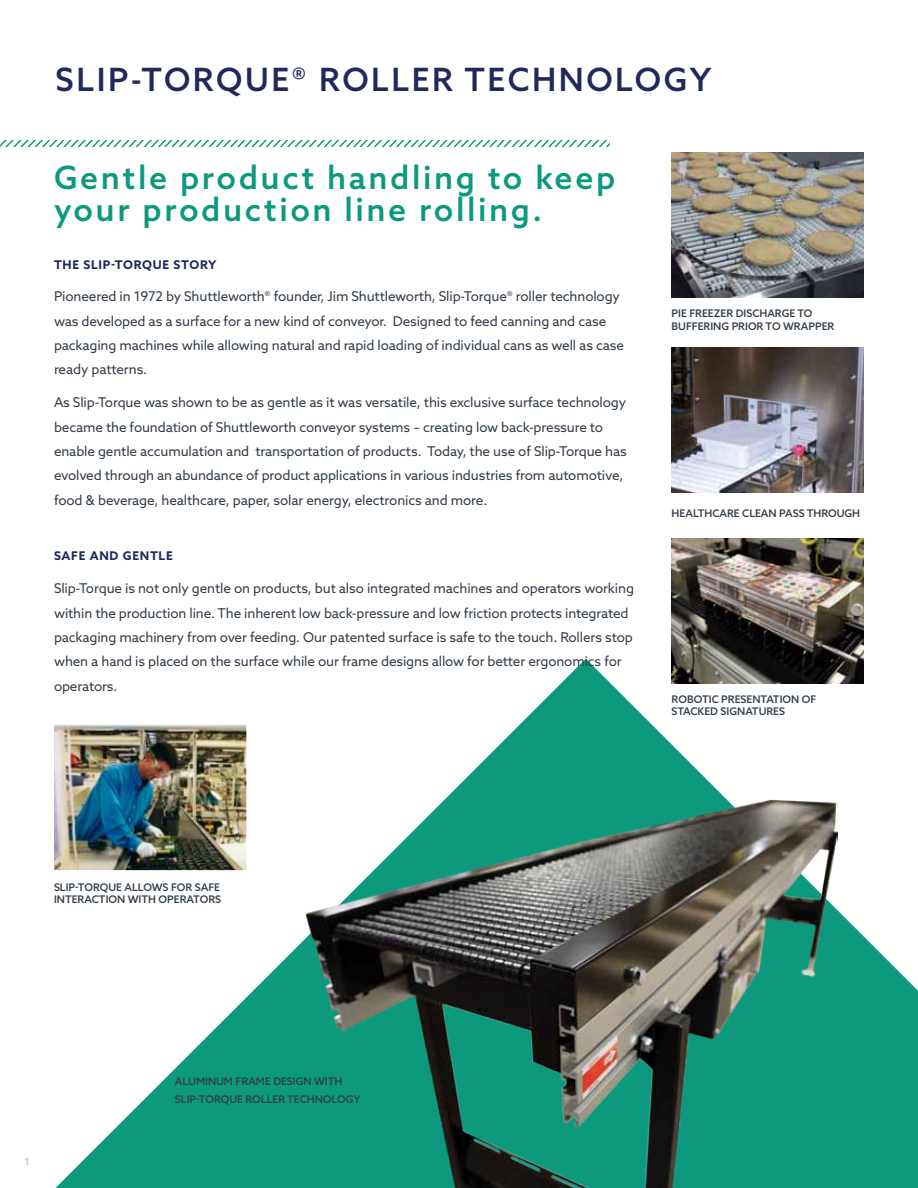
<style>
.page{position:relative;width:918px;height:1188px;background:#fff}
.page>*{position:absolute;margin:0;border:0;box-sizing:border-box;transform-origin:0 0}
.t1{font:500 32.1px/32.1px "Azo Sans";letter-spacing:.08em;color:#0c997e}
.t2{font:500 32.1px "Azo Sans";letter-spacing:.08em;color:#20285c}
.t3{font:13.5px/24.3px "Azo Sans";letter-spacing:-.01em;color:#333e48}
.t4{font:700 12px "Azo Sans";letter-spacing:.06em;color:#20285c}
.t5{font:500 10.5px "Azo Sans";color:#333e48}
.t6{font:700 10.2px "Azo Sans";color:#d2d0cd}
</style>
<div class="page">
<svg style="left:54px;top:659px;width:864px;height:529px"></svg>
<svg style="left:0;top:140px;width:610px;height:7px"></svg>
<img style="left:306px;top:799px;width:531px;height:389px">
<img style="left:672px;top:348px;width:192px;height:144px">
<img style="left:672px;top:153px;width:192px;height:144px">
<img style="left:54px;top:725px;width:192px;height:145px">
<img style="left:672px;top:538px;width:192px;height:145px">
<h1 class="t2" style="left:56px;top:58px;width:657px">SLIP-TORQUE® ROLLER TECHNOLOGY</h1>
<h1 class="t1" style="left:54px;top:161px;width:563px">GENTLE PRODUCT HANDLING TO KEEP<br>YOUR PRODUCTION LINE ROLLING.</h1>
<p class="t4" style="left:54px;top:256px;width:164px">THE SLIP-TORQUE STORY</p>
<p class="t3" style="left:54px;top:284px;width:572px">Pioneered in 1972 by Shuttleworth® founder, Jim Shuttleworth, Slip-Torque® roller technology was developed as a surface for a new kind of conveyor. Designed to feed canning and case packaging machines while allowing natural and rapid loading of individual cans as well as case ready patterns.</p>
<p class="t3" style="left:54px;top:390px;width:574px">As Slip-Torque was shown to be as gentle as it was versatile, this exclusive surface technology became the foundation of Shuttleworth conveyor systems – creating low back-pressure to enable gentle accumulation and transportation of products. Today, the use of Slip-Torque has evolved through an abundance of product applications in various industries from automotive, food &amp; beverage, healthcare, paper, solar energy, electronics and more.</p>
<p class="t4" style="left:54px;top:548px;width:119px">SAFE AND GENTLE</p>
<p class="t3" style="left:54px;top:576px;width:582px">Slip-Torque is not only gentle on products, but also integrated machines and operators working within the production line. The inherent low back-pressure and low friction protects integrated packaging machinery from over feeding. Our patented surface is safe to the touch. Rollers stop when a hand is placed on the surface while our frame designs allow for better ergonomics for operators.</p>
<p class="t5" style="left:672px;top:306px;width:6px">PIE</p>
<p class="t5" style="left:689px;top:306px;width:54px">FREEZER DISCHARGE</p>
<p class="t5" style="left:797px;top:306px;width:9px">TO</p>
<p class="t5" style="left:672px;top:319px;width:34px">BUFFERING</p>
<p class="t5" style="left:732px;top:319px;width:8px">PRIOR</p>
<p class="t5" style="left:766px;top:319px;width:36px">TO WRAPPER</p>
<p class="t5" style="left:672px;top:506px;width:16px">HEALTHCARE</p>
<p class="t5" style="left:742px;top:506px;width:15px">CLEAN</p>
<p class="t5" style="left:779px;top:506px;width:14px">PASS</p>
<p class="t5" style="left:807px;top:506px;width:16px">THROUGH</p>
<p class="t5" style="left:672px;top:692px;width:30px">ROBOTIC</p>
<p class="t5" style="left:721px;top:692px;width:8px">PRESENTATION</p>
<p class="t5" style="left:802px;top:692px;width:16px">OF</p>
<p class="t5" style="left:672px;top:705px;width:8px">STAC</p>
<p class="t5" style="left:698px;top:705px;width:31px">KED SIGNATURES</p>
<p class="t5" style="left:54px;top:880px;width:33px">SLIP-TORQUE</p>
<p class="t5" style="left:125px;top:880px;width:8px">ALLO</p>
<p class="t5" style="left:152px;top:880px;width:69px">WS FOR SAFE</p>
<p class="t5" style="left:54px;top:893px;width:8px">INTERACTION</p>
<p class="t5" style="left:128px;top:893px;width:18px">WITH</p>
<p class="t5" style="left:159px;top:893px;width:8px">OPERATORS</p>
<p class="t6" style="left:24px;top:1154px;width:7px">1</p>
<p class="t5" style="left:175px;top:1074px;width:113px">ALUMINUM FRAME DESIGN</p>
<p class="t5" style="left:314px;top:1074px;width:18px">WITH</p>
<p class="t5" style="left:175px;top:1092px;width:39px">SLIP-TORQUE</p>
<p class="t5" style="left:246px;top:1092px;width:15px">ROLLER</p>
<p class="t5" style="left:287px;top:1092px;width:16px">TECHNOLOGY</p>
</div>
